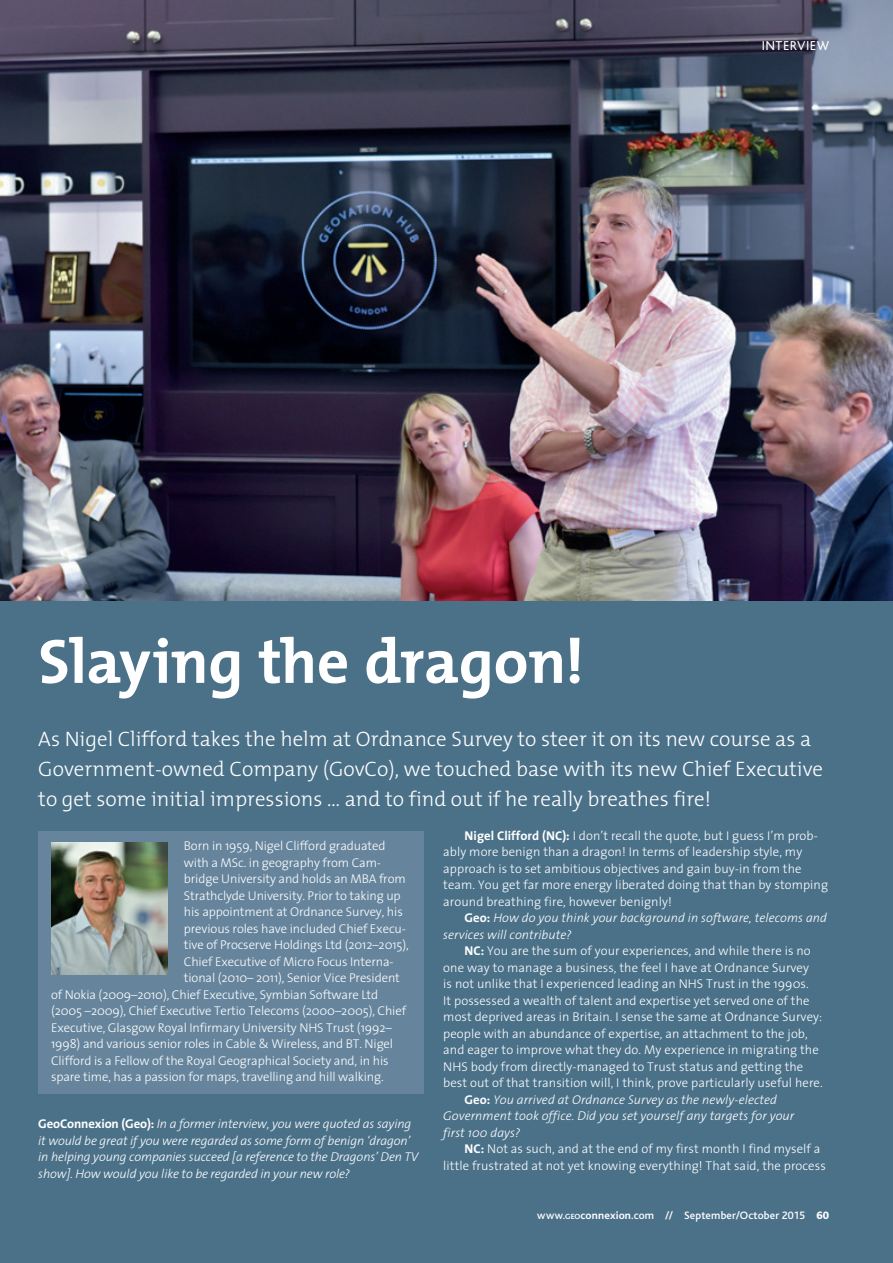
<style>
.page{position:relative;width:893px;height:1263px;background:#4b7189}
.page>*{position:absolute;margin:0;border:0;box-sizing:border-box;transform-origin:0 0}
.t1{font:700 63px "The Mix";letter-spacing:-.005em;color:#fff}
.t2{font:300 21px/30px "The Mix";color:#fff}
.t3{font:13.5px "Bliss Caps";letter-spacing:.035em;color:#fff}
.t4{font:300 12.75px/16.5px "The Sans";letter-spacing:.005em;color:#fff}
.t5{font:italic 300 12.75px/16.5px "The Sans";letter-spacing:-.01em;color:#fff}
.t6{font:500 11.25px "Bliss";letter-spacing:.015em;color:#fff}
.s1{font-weight:700;font-style:normal}
.s2{font-weight:700}
.s3{font-weight:700;font-size:7.8px}
.s4{font-weight:800}
</style>
<div class="page">
<img style="left:0;top:0;width:893px;height:600px">
<div style="left:38px;top:831px;width:386px;height:263px;background:#66859c"></div>
<img style="left:52px;top:842px;width:115px;height:133px">
<p class="t3" style="left:762px;top:38px;width:69px">INTERVIEW</p>
<h1 class="t1" style="left:38px;top:609px;width:547px">Slaying the dragon!</h1>
<p class="t2" style="left:38px;top:723px;width:786px">As Nigel Clifford takes the helm at Ordnance Survey to steer it on its new course as a<br>Government-owned Company (GovCo), we touched base with its new Chief Executive to get some initial impressions … and to find out if he really breathes fire!</p>
<p class="t4" style="left:184px;top:837px;width:203px">Born in 1959, Nigel Clifford graduated</p>
<p class="t4" style="left:184px;top:854px;width:199px">with a MSc. in geography from Cam-</p>
<p class="t4" style="left:184px;top:870px;width:223px">bridge University and holds an MBA from</p>
<p class="t4" style="left:184px;top:887px;width:218px">Strathclyde University. Prior to taking up</p>
<p class="t4" style="left:184px;top:903px;width:220px">his appointment at Ordnance Survey, his</p>
<p class="t4" style="left:184px;top:919px;width:224px">previous roles have included Chief Execu-</p>
<p class="t4" style="left:184px;top:936px;width:226px">tive of Procserve Holdings Ltd (2012–2015),</p>
<p class="t4" style="left:184px;top:952px;width:211px">Chief Executive of Micro Focus Interna-</p>
<p class="t4" style="left:184px;top:969px;width:218px">tional (2010– 2011), Senior Vice President</p>
<p class="t4" style="left:51px;top:985px;width:329px">of Nokia (2009–2010), Chief Executive, Symbian Software Ltd</p>
<p class="t4" style="left:51px;top:1002px;width:357px">(2005 –2009), Chief Executive Tertio Telecoms (2000–2005), Chief</p>
<p class="t4" style="left:51px;top:1018px;width:342px">Executive, Glasgow Royal Infirmary University NHS Trust (1992–</p>
<p class="t4" style="left:51px;top:1035px;width:344px">1998) and various senior roles in Cable &amp; Wireless, and BT. Nigel</p>
<p class="t4" style="left:51px;top:1051px;width:339px">Clifford is a Fellow of the Royal Geographical Society and, in his</p>
<p class="t4" style="left:51px;top:1068px;width:334px">spare time, has a passion for maps, travelling and hill walking.</p>
<p class="t5" style="left:38px;top:1115px;width:382px"><span class="s1">GeoConnexion (Geo):</span> In a former interview, you were quoted as saying it would be great if you were regarded as some form of benign ‘dragon’ in helping young companies succeed [a reference to the Dragons’ Den TV show]. How would you like to be regarded in your new role?</p>
<p class="t4" style="left:443px;top:827px;width:386px;text-indent:21px"><span class="s2">Nigel Clifford (NC):</span> I don’t recall the quote, but I guess I’m prob&shy;ably more benign than a dragon! In terms of leadership style, my approach is to set ambitious objectives and gain buy-in from the team. You get far more energy liberated doing that than by stomping around breathing fire, however benignly!</p>
<p class="t5" style="left:443px;top:909px;width:385px;text-indent:21px"><span class="s1">Geo:</span> How do you think your background in software, telecoms and services will contribute?</p>
<p class="t4" style="left:465px;top:942px;width:348px"><span class="s2">NC:</span> You are the sum of your experiences, and while there is no</p>
<p class="t4" style="left:443px;top:959px;width:367px">one way to manage a business, the feel I have at Ordnance Survey</p>
<p class="t4" style="left:443px;top:975px;width:367px">is not unlike that I experienced leading an NHS Trust in the 1990s.</p>
<p class="t4" style="left:443px;top:992px;width:368px">It possessed a wealth of talent and expertise yet served one of the</p>
<p class="t4" style="left:443px;top:1008px;width:380px">most deprived areas in Britain. I sense the same at Ordnance Survey:</p>
<p class="t4" style="left:443px;top:1025px;width:366px">people with an abundance of expertise, an attachment to the job,</p>
<p class="t4" style="left:443px;top:1041px;width:377px">and eager to improve what they do. My experience in migrating the</p>
<p class="t4" style="left:443px;top:1058px;width:361px">NHS body from directly-managed to Trust status and getting the</p>
<p class="t4" style="left:443px;top:1074px;width:381px">best out of that transition will, I think, prove particularly useful here.</p>
<p class="t5" style="left:465px;top:1091px;width:314px"><span class="s1">Geo:</span> You arrived at Ordnance Survey as the newly-elected</p>
<p class="t5" style="left:443px;top:1107px;width:353px">Government took office. Did you set yourself any targets for your</p>
<p class="t5" style="left:443px;top:1124px;width:79px">first 100 days?</p>
<p class="t4" style="left:465px;top:1140px;width:357px"><span class="s2">NC:</span> Not as such, and at the end of my first month I find myself a</p>
<p class="t4" style="left:443px;top:1157px;width:384px">little frustrated at not yet knowing everything! That said, the process</p>
<p class="t6" style="left:537px;top:1210px;width:293px">www.<span class="s3">geo</span><span class="s2">connexion</span>.com // September/October 2015 <span class="s4">60</span></p>
</div>
